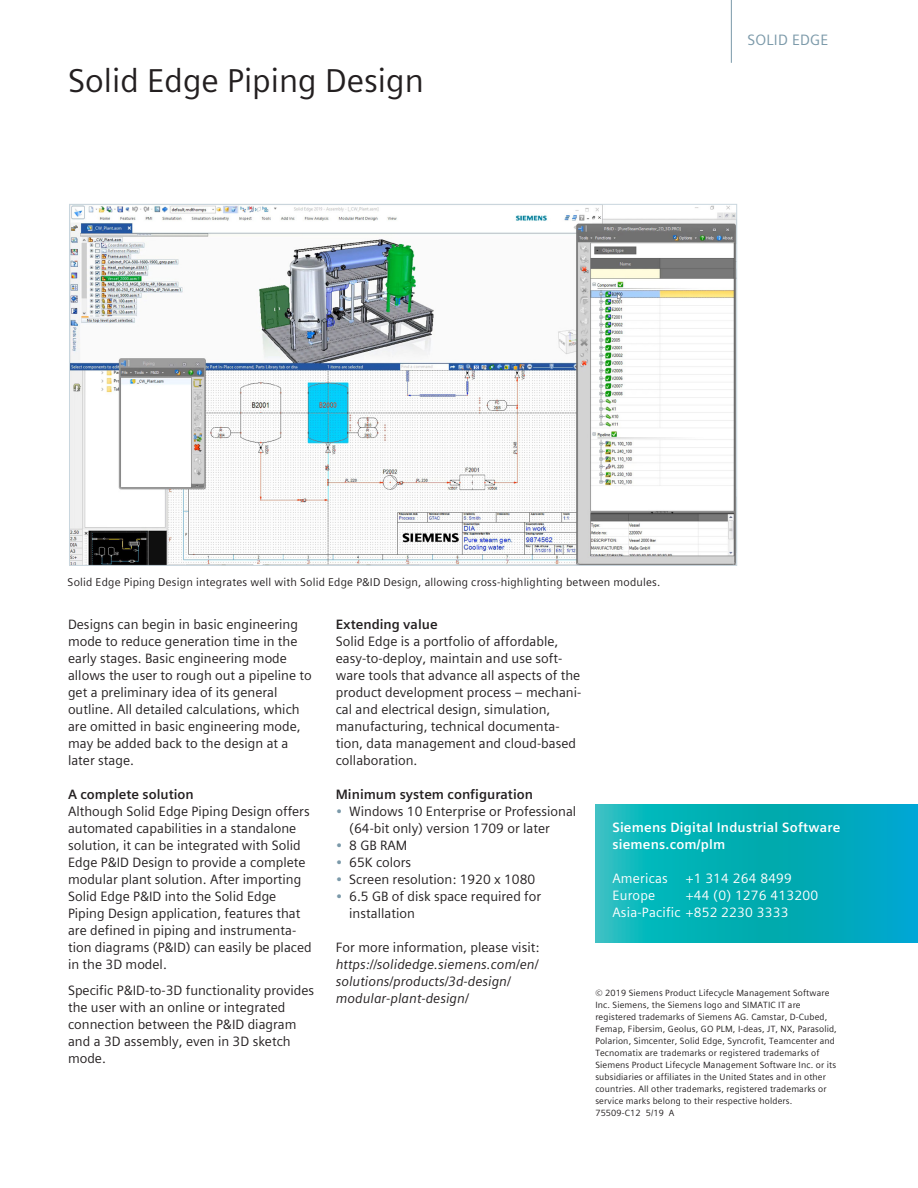
<style>
.page{position:relative;width:918px;height:1188px;background:#fff}
.page>*{position:absolute;margin:0;border:0;box-sizing:border-box;transform-origin:0 0}
.Head_Blk__22pt_120{font:33px "Siemens Sans Global";color:#231f20}
.Product_tab___10pt_0{font:15px "Siemens Sans Global";letter-spacing:.015em;color:#7b99a9}
.Body_text_Blk__9pt_4{font:13.5px/17px "Siemens Sans Global";color:#231f20}
.Body_text_Blk__9pt_4-2{font:italic 13.5px/17px "Siemens Sans Global";color:#231f20}
.Contact_Snow__9pt_4m{font:13.5px/17px "Siemens Sans Global";letter-spacing:.015em;color:#fff}
.Body_text_HEAD_Blk{font:700 13.5px "Siemens Sans Global";color:#231f20}
.Contact_HEAD_Snow__9{font:700 13.5px "Siemens Sans Global";letter-spacing:.015em;color:#fff}
.Sidebar_captn_Blk__7{font:11.25px "Siemens Sans Global";letter-spacing:.015em;color:#231f20}
.Contact_ANCHOR__7_5p{font:9px/12px "Siemens Sans Global";letter-spacing:.015em;color:#231f20}
.s1{color:#7b99a9}
.s2{font-style:normal}
</style>
<div class="page">
<hr style="left:731px;top:0;width:1px;height:63px;background:#7b99a9">
<svg style="left:595px;top:805px;width:323px;height:137px;background:#05aeba"></svg>
<img style="left:71px;top:206px;width:664px;height:358px">
<p class="Head_Blk__22pt_120" style="left:68px;top:56px;width:357px">Solid Edge Piping Design</p>
<p class="Product_tab___10pt_0" style="left:748px;top:29px;width:83px">SOLID EDGE</p>
<p class="Sidebar_captn_Blk__7" style="left:68px;top:574px;width:594px">Solid Edge Piping Design integrates well with Solid Edge P&amp;ID Design, allowing cross-highlighting between modules.</p>
<p class="Body_text_Blk__9pt_4" style="left:68px;top:616px;width:245px">Designs can begin in basic engineering mode to reduce generation time in the early stages. Basic engineering mode allows the user to rough out a pipeline to get a preliminary idea of its general outline. All detailed calculations, which are omitted in basic engineering mode, may be added back to the design at a later stage.</p>
<p class="Body_text_HEAD_Blk" style="left:68px;top:784px;width:127px">A complete solution</p>
<p class="Body_text_Blk__9pt_4" style="left:68px;top:803px;width:245px">Although Solid Edge Piping Design offers automated capabilities in a standalone solution, it can be integrated with Solid Edge P&amp;ID Design to provide a complete modular plant solution. After importing Solid Edge P&amp;ID into the Solid Edge Piping Design application, features that are defined in piping and instrumenta&shy;tion diagrams (P&amp;ID) can easily be placed in the 3D model.</p>
<p class="Body_text_Blk__9pt_4" style="left:68px;top:982px;width:248px">Specific P&amp;ID-to-3D functionality provides the user with an online or integrated connection between the P&amp;ID diagram and a 3D assembly, even in 3D sketch mode.</p>
<p class="Body_text_HEAD_Blk" style="left:336px;top:614px;width:103px">Extending value</p>
<p class="Body_text_Blk__9pt_4" style="left:336px;top:633px;width:247px">Solid Edge is a portfolio of affordable, easy-to-deploy, maintain and use soft&shy;ware tools that advance all aspects of the product development process – mechani&shy;cal and electrical design, simulation, manufacturing, technical documenta&shy;tion, data management and cloud-based collaboration.</p>
<p class="Body_text_HEAD_Blk" style="left:336px;top:784px;width:199px">Minimum system configuration</p>
<p class="Body_text_Blk__9pt_4" style="left:349px;top:803px;width:229px;text-indent:-14px"><span class="s1">•</span> Windows 10 Enterprise or Professional (64-bit only) version 1709 or later</p>
<p class="Body_text_Blk__9pt_4" style="left:336px;top:837px;width:73px"><span class="s1">•</span> 8 GB RAM</p>
<p class="Body_text_Blk__9pt_4" style="left:336px;top:854px;width:77px"><span class="s1">•</span> 65K colors</p>
<p class="Body_text_Blk__9pt_4" style="left:336px;top:871px;width:201px"><span class="s1">•</span> Screen resolution: 1920 x 1080</p>
<p class="Body_text_Blk__9pt_4" style="left:349px;top:888px;width:193px;text-indent:-14px"><span class="s1">•</span> 6.5 GB of disk space required for installation</p>
<p class="Body_text_Blk__9pt_4-2" style="left:336px;top:939px;width:205px"><span class="s2">For more information, please visit: </span>https://solidedge.siemens.com/en/ solutions/products/3d-design/ modular-plant-design/</p>
<p class="Contact_HEAD_Snow__9" style="left:612px;top:817px;width:230px">Siemens Digital Industrial Software</p>
<p class="Contact_HEAD_Snow__9" style="left:612px;top:834px;width:114px">siemens.com/plm</p>
<p class="Contact_Snow__9pt_4m" style="left:612px;top:870px;width:57px">Americas</p>
<p class="Contact_Snow__9pt_4m" style="left:686px;top:870px;width:108px">+1 314 264 8499</p>
<p class="Contact_Snow__9pt_4m" style="left:612px;top:887px;width:44px">Europe</p>
<p class="Contact_Snow__9pt_4m" style="left:612px;top:887px;width:207px;text-indent:73px">+44 (0) 1276 413200<br>Asia-Pacific +852 2230 3333</p>
<p class="Contact_ANCHOR__7_5p" style="left:595px;top:987px;width:243px">© 2019 Siemens Product Lifecycle Management Software Inc. Siemens, the Siemens logo and SIMATIC IT are registered trademarks of Siemens AG. Camstar, D-Cubed, Femap, Fibersim, Geolus, GO PLM, I-deas, JT, NX, Parasolid, Polarion, Simcenter, Solid Edge, Syncrofit, Teamcenter and Tecnomatix are trademarks or registered trademarks of Siemens Product Lifecycle Management Software Inc. or its subsidiaries or affiliates in the United States and in other countries. All other trademarks, registered trademarks or service marks belong to their respective holders.<br>75509-C12 5/19 A</p>
</div>
